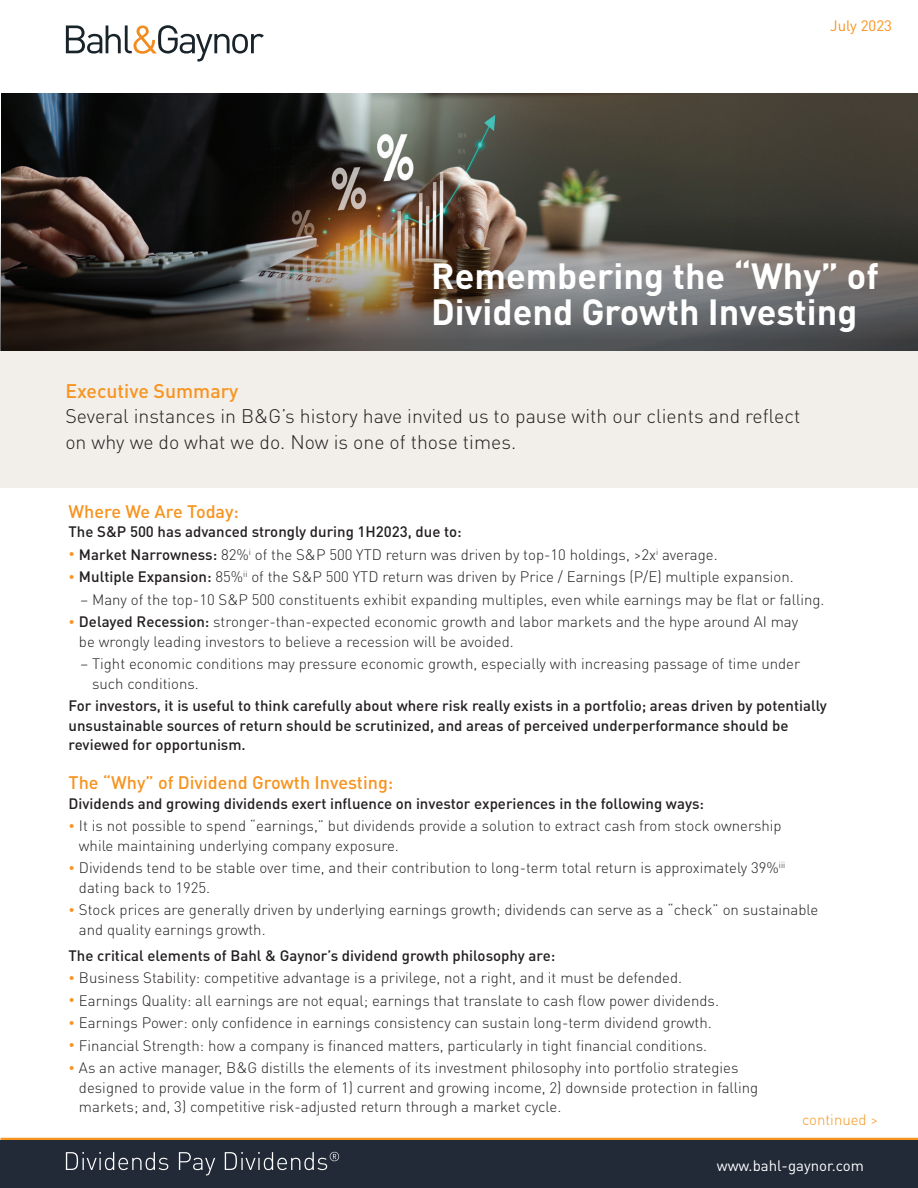
<style>
.page{position:relative;width:918px;height:1188px;background:#fff}
.page>*{position:absolute;margin:0;border:0;box-sizing:border-box;transform-origin:0 0}
.t1{font:700 36px/36px "DIN Pro";color:#fff}
.t2{font:300 19.5px/25.5px "DIN Pro";color:#231f20}
.t3{font:500 19.5px "DIN Pro";color:#f79420}
.t4{font:500 18px "DIN Pro";color:#f79420}
.t5{font:300 15px/19.5px "DIN Pro";color:#231f20}
.t6{font:500 15px/19.5px "DIN Pro";color:#231f20}
.t7{font:15px "DIN Pro";color:#fff}
.t8{font:300 15px "DIN Pro";color:#f7951f}
.t9{font:15px "DIN Pro";color:#f79420}
.s1{font-size:12px;color:#f79420}
.s2{font-weight:500}
</style>
<div class="page">
<div style="left:0;top:351px;width:918px;height:136px;background:#f2eeea"></div>
<hr style="left:1px;top:1138px;width:917px;height:3px;background:#f79420">
<div style="left:0;top:1141px;width:918px;height:47px;background:#222a38"></div>
<svg style="left:66px;top:1152px;width:102px;height:18px"></svg>
<svg style="left:179px;top:1152px;width:36px;height:23px"></svg>
<svg style="left:225px;top:1152px;width:114px;height:18px"></svg>
<svg style="left:66px;top:25px;width:198px;height:37px"></svg>
<img style="left:1px;top:93px;width:917px;height:122px">
<img style="left:0;top:215px;width:918px;height:136px">
<p class="t9" style="left:830px;top:15px;width:63px">July 2023</p>
<h1 class="t1" style="left:431px;top:256px;width:449px">Remembering the “Why” of<br>Dividend Growth Investing</h1>
<h2 class="t3" style="left:65px;top:377px;width:175px">Executive Summary</h2>
<h2 class="t2" style="left:65px;top:403px;width:736px">Several instances in B&amp;G’s history have invited us to pause with our clients and reflect on why we do what we do. Now is one of those times.</h2>
<p class="t4" style="left:69px;top:499px;width:172px">Where We Are Today:</p>
<p class="t6" style="left:69px;top:521px;width:395px">The S&amp;P 500 has advanced strongly during 1H2023, due to:</p>
<p class="t5" style="left:69px;top:544px;width:651px"><span class="s1">•</span> <span class="s2">Market Narrowness:</span> 82%<sup>i</sup> of the S&amp;P 500 YTD return was driven by top-10 holdings, &gt;2x<sup>i</sup> average.</p>
<p class="t5" style="left:69px;top:566px;width:727px"><span class="s1">•</span> <span class="s2">Multiple Expansion:</span> 85%<sup>ii</sup> of the S&amp;P 500 YTD return was driven by Price / Earnings (P/E) multiple expansion.</p>
<p class="t5" style="left:81px;top:589px;width:745px">– Many of the top-10 S&amp;P 500 constituents exhibit expanding multiples, even while earnings may be flat or falling.</p>
<p class="t5" style="left:79px;top:611px;width:721px;text-indent:-10px"><span class="s1">•</span> <span class="s2">Delayed Recession:</span> stronger-than-expected economic growth and labor markets and the hype around AI may be wrongly leading investors to believe a recession will be avoided.</p>
<p class="t5" style="left:92px;top:653px;width:710px;text-indent:-12px">– Tight economic conditions may pressure economic growth, especially with increasing passage of time under such conditions.</p>
<p class="t6" style="left:69px;top:695px;width:760px">For investors, it is useful to think carefully about where risk really exists in a portfolio; areas driven by potentially unsustainable sources of return should be scrutinized, and areas of perceived underperformance should be reviewed for opportunism.</p>
<p class="t4" style="left:69px;top:770px;width:326px">The “Why” of Dividend Growth Investing:</p>
<p class="t6" style="left:69px;top:793px;width:637px">Dividends and growing dividends exert influence on investor experiences in the following ways:</p>
<p class="t5" style="left:79px;top:815px;width:704px;text-indent:-10px"><span class="s1">•</span> It is not possible to spend “earnings,” but dividends provide a solution to extract cash from stock ownership while maintaining underlying company exposure.</p>
<p class="t5" style="left:79px;top:857px;width:708px;text-indent:-10px"><span class="s1">•</span> Dividends tend to be stable over time, and their contribution to long-term total return is approximately 39%<sup>iii </sup>dating back to 1925.</p>
<p class="t5" style="left:79px;top:899px;width:741px;text-indent:-10px"><span class="s1">•</span> Stock prices are generally driven by underlying earnings growth; dividends can serve as a “check” on sustainable and quality earnings growth.</p>
<p class="t6" style="left:69px;top:945px;width:488px">The critical elements of Bahl &amp; Gaynor’s dividend growth philosophy are:</p>
<p class="t5" style="left:69px;top:967px;width:615px"><span class="s1">•</span> Business Stability: competitive advantage is a privilege, not a right, and it must be defended.</p>
<p class="t5" style="left:69px;top:990px;width:652px"><span class="s1">•</span> Earnings Quality: all earnings are not equal; earnings that translate to cash flow power dividends.</p>
<p class="t5" style="left:69px;top:1012px;width:645px"><span class="s1">•</span> Earnings Power: only confidence in earnings consistency can sustain long-term dividend growth.</p>
<p class="t5" style="left:69px;top:1035px;width:640px"><span class="s1">•</span> Financial Strength: how a company is financed matters, particularly in tight financial conditions.</p>
<p class="t5" style="left:79px;top:1057px;width:681px;text-indent:-10px"><span class="s1">•</span> As an active manager, B&amp;G distills the elements of its investment philosophy into portfolio strategies designed to provide value in the form of 1) current and growing income, 2) downside protection in falling markets; and, 3) competitive risk-adjusted return through a market cycle.</p>
<p class="t8" style="left:802px;top:1109px;width:78px">continued &gt;</p>
<p class="t7" style="left:717px;top:1155px;width:149px">www.bahl-gaynor.com</p>
</div>
